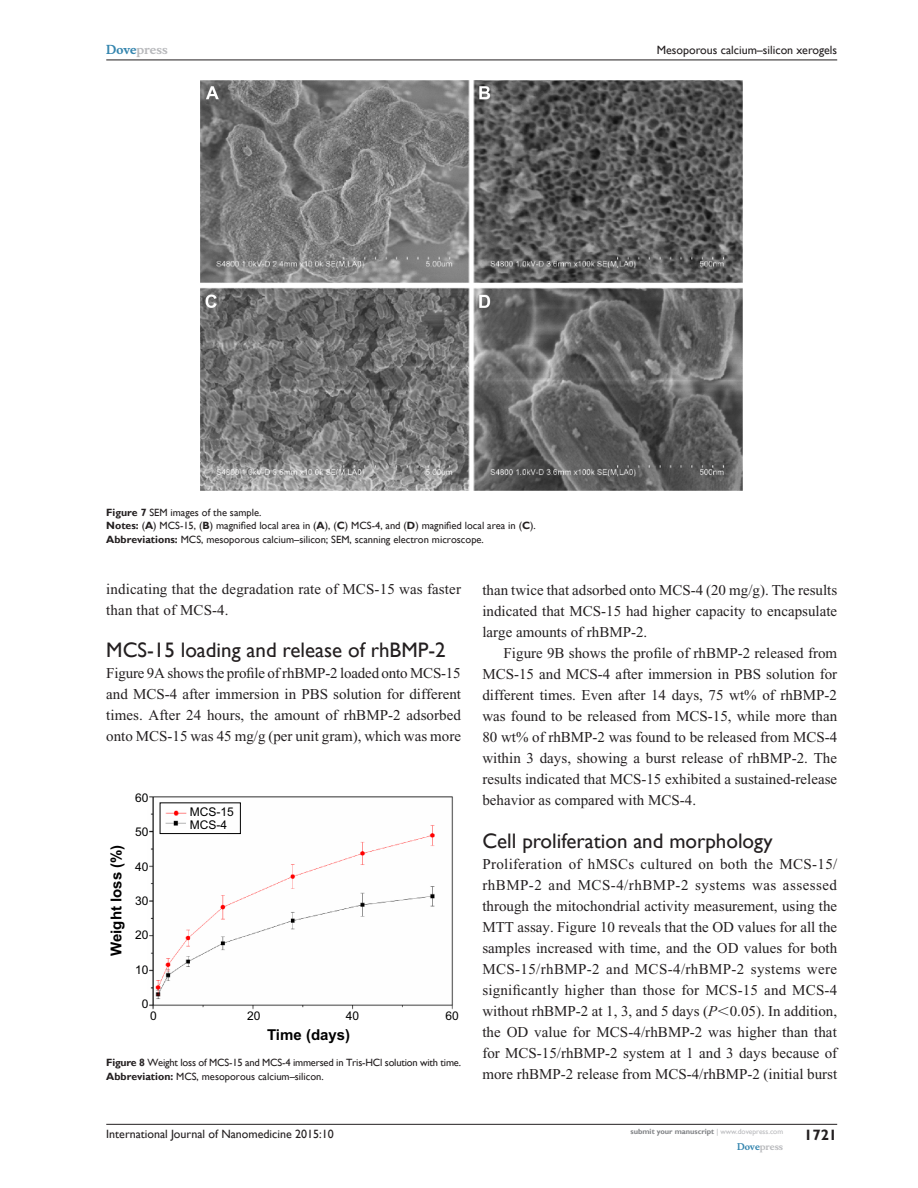
<style>
.page{position:relative;width:918px;height:1188px;background:#fff}
.page>*{position:absolute;margin:0;border:0;box-sizing:border-box;transform-origin:0 0}
.t1{font:21px "Gill Sans";color:#231f20}
.TxF{font:15px/21px "Times New Roman";color:#231f20;text-align:justify}
.Tx{font:15px/21px "Times New Roman";color:#231f20;text-align:justify}
.t2{font:700 15px "Arial";color:#000}
.t3{font:700 15px "Gill Sans";color:#231f20}
.t4{font:12px "Gill Sans";color:#231f20}
.t5{font:12px/13.2px "Arial";color:#000}
.t6{font:700 12px "Musee";color:#b8b9bc}
.FigSNRI{font:10.5px "Gill Sans";color:#231f20}
.FigC{font:10.5px "Gill Sans";letter-spacing:-.02em;color:#231f20}
.FigC-2{font:10.5px "Gill Sans";color:#231f20}
.t7{font:700 9px "Musee";color:#b8b9bc}
.t8{font:700 7.5px "Gill Sans";color:#808285}
.s1{color:#3485ae}
.s2{font-weight:700}
.s3{font-style:italic}
.s4{font-family:"Mathematical Pi One"}
.s5{font-weight:400;color:#b8b9bc}
</style>
<div class="page">
<hr style="left:106px;top:1124px;width:731px;height:1px;background:#231f20">
<hr style="left:106px;top:60px;width:731px;height:1px;background:#231f20">
<img style="left:201px;top:81px;width:542px;height:410px">
<img style="left:149px;top:797px;width:304px;height:213px">
<img style="left:165px;top:809px;width:21px;height:7px">
<img style="left:165px;top:819px;width:21px;height:8px">
<div style="left:160px;top:802px;width:81px;height:32px;border:1px solid #000"></div>
<p class="t6" style="left:106px;top:43px;width:63px"><span class="s1">Dove</span>press</p>
<p class="t4" style="left:657px;top:43px;width:182px">Mesoporous calcium–silicon xerogels</p>
<p class="FigC-2" style="left:106px;top:506px;width:157px"><span class="s2">Figure 7</span> SEM images of the sample.</p>
<p class="FigSNRI" style="left:106px;top:520px;width:431px"><span class="s2">Notes:</span> (<span class="s2">A</span>) MCS-15, (<span class="s2">B</span>) magnified local area in (<span class="s2">A</span>), (<span class="s2">C</span>) MCS-4, and (<span class="s2">D</span>) magnified local area in (<span class="s2">C</span>).</p>
<p class="FigSNRI" style="left:106px;top:533px;width:379px"><span class="s2">Abbreviations:</span> MCS, mesoporous calcium–silicon; SEM, scanning electron microscope.</p>
<p class="TxF" style="left:106px;top:578px;width:356px">indicating that the degradation rate of MCS-15 was faster than that of MCS-4.</p>
<h2 class="t1" style="left:106px;top:637px;width:341px">MCS-15 loading and release of rhBMP-2</h2>
<p class="TxF" style="left:106px;top:662px;width:356px">Figure 9A shows the profile of rhBMP-2 loaded onto MCS-15 and MCS-4 after immersion in PBS solution for different times. After 24 hours, the amount of rhBMP-2 adsorbed onto MCS-15 was 45 mg/g (per unit gram), which was more</p>
<p class="t2" style="left:106px;top:956px;width:113px;rotate:-90deg">Weight loss (%)</p>
<p class="t5" style="left:135px;top:791px;width:15px">60</p>
<p class="t5" style="left:135px;top:825px;width:15px">50</p>
<p class="t5" style="left:135px;top:860px;width:15px">40</p>
<p class="t5" style="left:135px;top:894px;width:15px">30</p>
<p class="t5" style="left:135px;top:929px;width:15px">20</p>
<p class="t5" style="left:135px;top:963px;width:15px">10</p>
<p class="t5" style="left:142px;top:997px;width:8px">0</p>
<p class="t5" style="left:190px;top:805px;width:46px">MCS-15<br>MCS-4</p>
<p class="t5" style="left:150px;top:1010px;width:8px">0</p>
<p class="t5" style="left:247px;top:1010px;width:15px">20</p>
<p class="t5" style="left:346px;top:1010px;width:15px">40</p>
<p class="t5" style="left:445px;top:1010px;width:15px">60</p>
<p class="FigC" style="left:106px;top:1056px;width:356px"><span class="s2">Figure 8</span> Weight loss of MCS-15 and MCS-4 immersed in Tris-HCl solution with time.</p>
<p class="FigSNRI" style="left:106px;top:1070px;width:219px"><span class="s2">Abbreviation:</span> MCS, mesoporous calcium–silicon.</p>
<p class="t2" style="left:267px;top:1025px;width:85px">Time (days)</p>
<p class="TxF" style="left:482px;top:579px;width:356px">than twice that adsorbed onto MCS-4 (20 mg/g). The results indicated that MCS-15 had higher capacity to encapsulate large amounts of rhBMP-2.</p>
<p class="Tx" style="left:482px;top:642px;width:356px;text-indent:21px">Figure 9B shows the profile of rhBMP-2 released from MCS-15 and MCS-4 after immersion in PBS solution for different times. Even after 14 days, 75 wt% of rhBMP-2 was found to be released from MCS-15, while more than 80 wt% of rhBMP-2 was found to be released from MCS-4 within 3 days, showing a burst release of rhBMP-2. The results indicated that MCS-15 exhibited a sustained-release behavior as compared with MCS-4.</p>
<h2 class="t1" style="left:482px;top:829px;width:292px">Cell proliferation and morphology</h2>
<p class="TxF" style="left:482px;top:854px;width:356px">Proliferation of hMSCs cultured on both the MCS-15/ rhBMP-2 and MCS-4/rhBMP-2 systems was assessed through the mitochondrial activity measurement, using the MTT assay. Figure 10 reveals that the OD values for all the samples increased with time, and the OD values for both MCS-15/rhBMP-2 and MCS-4/rhBMP-2 systems were significantly higher than those for MCS-15 and MCS-4 without rhBMP-2 at 1, 3, and 5 days (<span class="s3">P</span><span class="s4">,</span>0.05). In addition, the OD value for MCS-4/rhBMP-2 was higher than that for MCS-15/rhBMP-2 system at 1 and 3 days because of more rhBMP-2 release from MCS-4/rhBMP-2 (initial burst</p>
<p class="t4" style="left:106px;top:1127px;width:229px">International Journal of Nanomedicine 2015:10</p>
<p class="t8" style="left:631px;top:1127px;width:154px">submit your manuscript <span class="s5">| www.dovepress.com</span></p>
<p class="t7" style="left:737px;top:1141px;width:48px"><span class="s1">Dove</span>press</p>
<p class="t3" style="left:804px;top:1126px;width:35px">1721</p>
</div>
